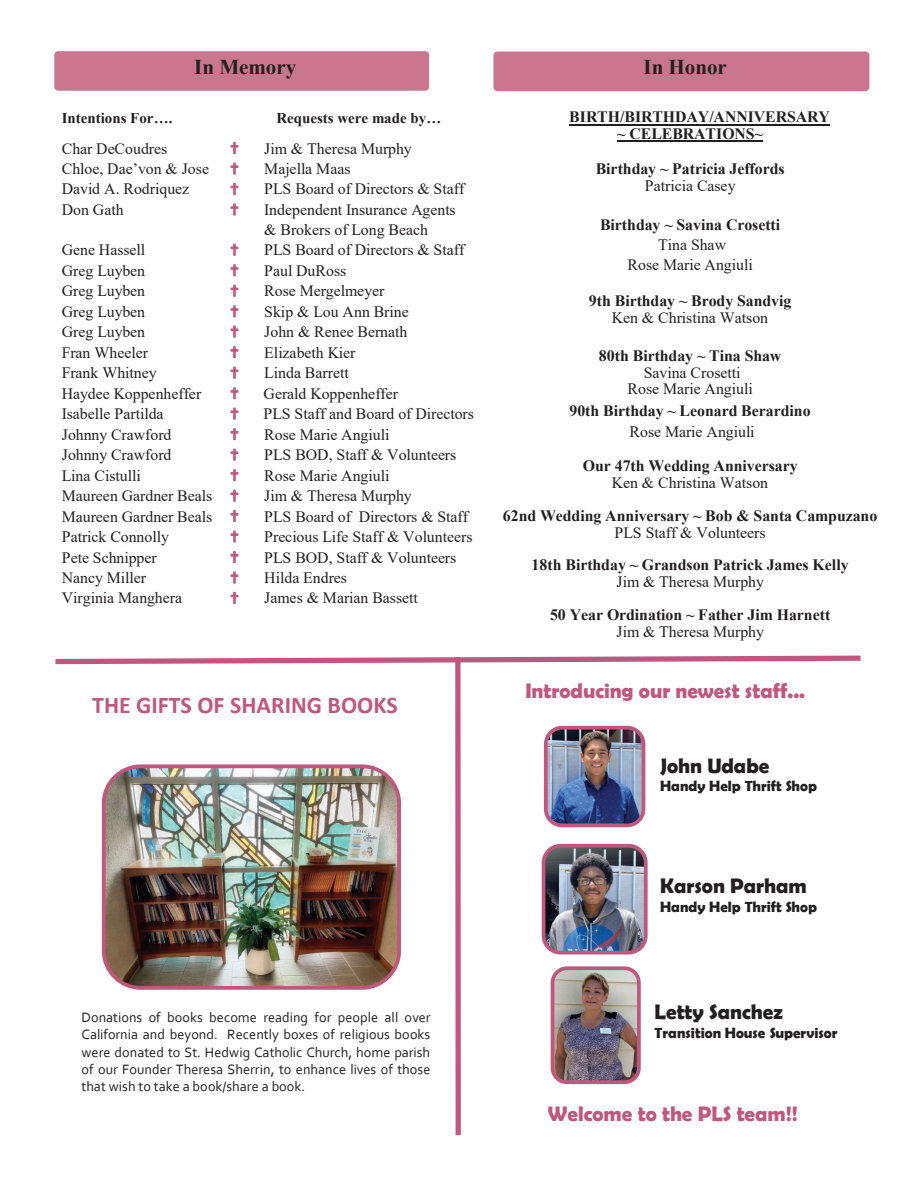
<style>
.page{position:relative;width:918px;height:1188px;background:#fff}
.page>*{position:absolute;margin:0;border:0;box-sizing:border-box;transform-origin:0 0}
.t1{font:700 24px "Calibri";color:#c0577e}
.t2{font:700 21.15px "Berlin Sans FB Demi";color:#231f20}
.t3{font:700 21px "Berlin Sans FB Demi";color:#c0577e}
.t4{font:700 21px "Berlin Sans FB Demi";color:#231f20}
.t5{font:700 21px "Times New Roman";color:#231f20}
.t6{font:15.9px/20px "Times New Roman";color:#231f20;text-align:center}
.t7{font:700 15.9px/16.5px "Times New Roman";color:#231f20}
.t8{font:700 15px "Berlin Sans FB Demi";color:#231f20}
.t9{font:700 15px "Times New Roman";color:#231f20}
.t10{font:14.25px/17.2px "Corbel";color:#231f20;text-align:justify}
</style>
<div class="page">
<div style="left:54px;top:51px;width:375px;height:40px;background:#ca7691;border-radius:4px"></div>
<div style="left:493px;top:51px;width:376px;height:40px;background:#ca7691;border-radius:4px"></div>
<hr style="left:569px;top:124px;width:261px;height:1px;background:#231f20">
<hr style="left:617px;top:141px;width:146px;height:1px;background:#231f20">
<svg style="left:55px;top:655px;width:806px;height:10px"></svg>
<img style="left:549px;top:731px;width:94px;height:94px">
<div style="left:544px;top:726px;width:101px;height:101px;border:4px solid #c0577e;border-radius:16px"></div>
<img style="left:545px;top:849px;width:98px;height:104px">
<div style="left:542px;top:844px;width:106px;height:110px;border:4px solid #c0577e;border-radius:17px"></div>
<img style="left:556px;top:971px;width:80px;height:108px">
<div style="left:551px;top:966px;width:90px;height:118px;border:4px solid #c0577e;border-radius:14px"></div>
<div style="left:455px;top:657px;width:6px;height:478px;background:#c0577e"></div>
<img style="left:107px;top:769px;width:289px;height:216px">
<div style="left:102px;top:764px;width:299px;height:226px;border:4px solid #c0577e;border-radius:37px"></div>
<h3 class="t5" style="left:194px;top:52px;width:104px">In Memory</h3>
<h3 class="t5" style="left:643px;top:52px;width:85px">In Honor</h3>
<p class="t7" style="left:617px;top:108px;width:214px;text-indent:-48px">BIRTH/BIRTHDAY/ANNIVERSARY ~ CELEBRATIONS~</p>
<p class="t7" style="left:596px;top:160px;width:190px">Birthday ~ Patricia Jeffords</p>
<p class="t6" style="left:645px;top:175px;width:92px">Patricia Casey</p>
<p class="t7" style="left:600px;top:215px;width:182px">Birthday ~ Savina Crosetti</p>
<p class="t6" style="left:628px;top:234px;width:127px">Tina Shaw<br>Rose Marie Angiuli</p>
<p class="t7" style="left:589px;top:292px;width:204px">9th Birthday ~ Brody Sandvig</p>
<p class="t6" style="left:612px;top:307px;width:158px">Ken &amp; Christina Watson</p>
<p class="t7" style="left:599px;top:347px;width:184px">80th Birthday ~ Tina Shaw</p>
<p class="t6" style="left:628px;top:364px;width:127px;line-height:15.9px">Savina Crosetti<br>Rose Marie Angiuli</p>
<p class="t7" style="left:569px;top:402px;width:243px">90th Birthday ~ Leonard Berardino</p>
<p class="t6" style="left:630px;top:421px;width:127px">Rose Marie Angiuli</p>
<p class="t7" style="left:583px;top:457px;width:216px">Our 47th Wedding Anniversary</p>
<p class="t6" style="left:612px;top:472px;width:158px">Ken &amp; Christina Watson</p>
<p class="t7" style="left:503px;top:507px;width:376px">62nd Wedding Anniversary ~ Bob &amp; Santa Campuzano</p>
<p class="t6" style="left:615px;top:522px;width:153px">PLS Staff &amp; Volunteers</p>
<p class="t7" style="left:532px;top:556px;width:318px">18th Birthday ~ Grandson Patrick James Kelly</p>
<p class="t6" style="left:616px;top:571px;width:149px">Jim &amp; Theresa Murphy</p>
<p class="t7" style="left:550px;top:606px;width:282px">50 Year Ordination ~ Father Jim Harnett</p>
<p class="t6" style="left:616px;top:621px;width:149px">Jim &amp; Theresa Murphy</p>
<p class="t9" style="left:62px;top:107px;width:112px">Intentions For….</p>
<p class="t9" style="left:276px;top:107px;width:167px">Requests were made by…</p>
<p class="t6" style="left:62px;top:138px;width:107px">Char DeCoudres</p>
<p class="t6" style="left:264px;top:138px;width:149px">Jim &amp; Theresa Murphy</p>
<p class="t6" style="left:62px;top:158px;width:149px">Chloe, Dae’von &amp; Jose</p>
<p class="t6" style="left:264px;top:158px;width:88px">Majella Maas</p>
<p class="t6" style="left:62px;top:179px;width:129px">David A. Rodriquez</p>
<p class="t6" style="left:264px;top:179px;width:202px">PLS Board of Directors &amp; Staff</p>
<p class="t6" style="left:62px;top:199px;width:63px">Don Gath</p>
<p class="t6" style="left:264px;top:199px;width:193px;text-align:left">Independent Insurance Agents &amp; Brokers of Long Beach</p>
<p class="t6" style="left:62px;top:239px;width:85px">Gene Hassell</p>
<p class="t6" style="left:264px;top:239px;width:202px">PLS Board of Directors &amp; Staff</p>
<p class="t6" style="left:62px;top:260px;width:85px">Greg Luyben</p>
<p class="t6" style="left:264px;top:260px;width:84px">Paul DuRoss</p>
<p class="t6" style="left:62px;top:281px;width:85px">Greg Luyben</p>
<p class="t6" style="left:264px;top:281px;width:122px">Rose Mergelmeyer</p>
<p class="t6" style="left:62px;top:301px;width:85px">Greg Luyben</p>
<p class="t6" style="left:264px;top:301px;width:146px">Skip &amp; Lou Ann Brine</p>
<p class="t6" style="left:62px;top:321px;width:85px">Greg Luyben</p>
<p class="t6" style="left:264px;top:321px;width:145px">John &amp; Renee Bernath</p>
<p class="t6" style="left:62px;top:342px;width:88px">Fran Wheeler</p>
<p class="t6" style="left:264px;top:342px;width:93px">Elizabeth Kier</p>
<p class="t6" style="left:62px;top:362px;width:97px">Frank Whitney</p>
<p class="t6" style="left:264px;top:362px;width:86px">Linda Barrett</p>
<p class="t6" style="left:62px;top:383px;width:141px">Haydee Koppenheffer</p>
<p class="t6" style="left:264px;top:383px;width:136px">Gerald Koppenheffer</p>
<p class="t6" style="left:62px;top:403px;width:103px">Isabelle Partilda</p>
<p class="t6" style="left:264px;top:403px;width:212px">PLS Staff and Board of Directors</p>
<p class="t6" style="left:62px;top:424px;width:111px">Johnny Crawford</p>
<p class="t6" style="left:264px;top:424px;width:127px">Rose Marie Angiuli</p>
<p class="t6" style="left:62px;top:444px;width:111px">Johnny Crawford</p>
<p class="t6" style="left:264px;top:444px;width:194px">PLS BOD, Staff &amp; Volunteers</p>
<p class="t6" style="left:62px;top:465px;width:81px">Lina Cistulli</p>
<p class="t6" style="left:264px;top:465px;width:127px">Rose Marie Angiuli</p>
<p class="t6" style="left:62px;top:485px;width:152px">Maureen Gardner Beals</p>
<p class="t6" style="left:264px;top:485px;width:149px">Jim &amp; Theresa Murphy</p>
<p class="t6" style="left:62px;top:506px;width:152px">Maureen Gardner Beals</p>
<p class="t6" style="left:264px;top:506px;width:205px">PLS Board of Directors &amp; Staff</p>
<p class="t6" style="left:62px;top:526px;width:109px">Patrick Connolly</p>
<p class="t6" style="left:264px;top:526px;width:210px">Precious Life Staff &amp; Volunteers</p>
<p class="t6" style="left:62px;top:547px;width:97px">Pete Schnipper</p>
<p class="t6" style="left:264px;top:547px;width:194px">PLS BOD, Staff &amp; Volunteers</p>
<p class="t6" style="left:62px;top:567px;width:86px">Nancy Miller</p>
<p class="t6" style="left:264px;top:567px;width:84px">Hilda Endres</p>
<p class="t6" style="left:62px;top:588px;width:122px">Virginia Manghera</p>
<p class="t6" style="left:264px;top:588px;width:155px">James &amp; Marian Bassett</p>
<h1 class="t1" style="left:92px;top:688px;width:307px">THE GIFTS OF SHARING BOOKS</h1>
<p class="t10" style="left:82px;top:1008px;width:351px">Donations of books become reading for people all over California and beyond. Recently boxes of religious books were donated to St. Hedwig Catholic Church, home parish of our Founder Theresa Sherrin, to enhance lives of those that wish to take a book/share a book.</p>
<h3 class="t3" style="left:525px;top:678px;width:281px">Introducing our newest staff...</h3>
<h3 class="t4" style="left:660px;top:754px;width:111px">John Udabe</h3>
<p class="t8" style="left:660px;top:777px;width:159px">Handy Help Thrift Shop</p>
<h2 class="t2" style="left:660px;top:874px;width:148px">Karson Parham</h2>
<p class="t8" style="left:660px;top:898px;width:159px">Handy Help Thrift Shop</p>
<h3 class="t4" style="left:655px;top:1000px;width:130px">Letty Sanchez</h3>
<p class="t8" style="left:655px;top:1024px;width:184px">Transition House Supervisor</p>
<h3 class="t3" style="left:548px;top:1102px;width:251px">Welcome to the PLS team!!</h3>
</div>
